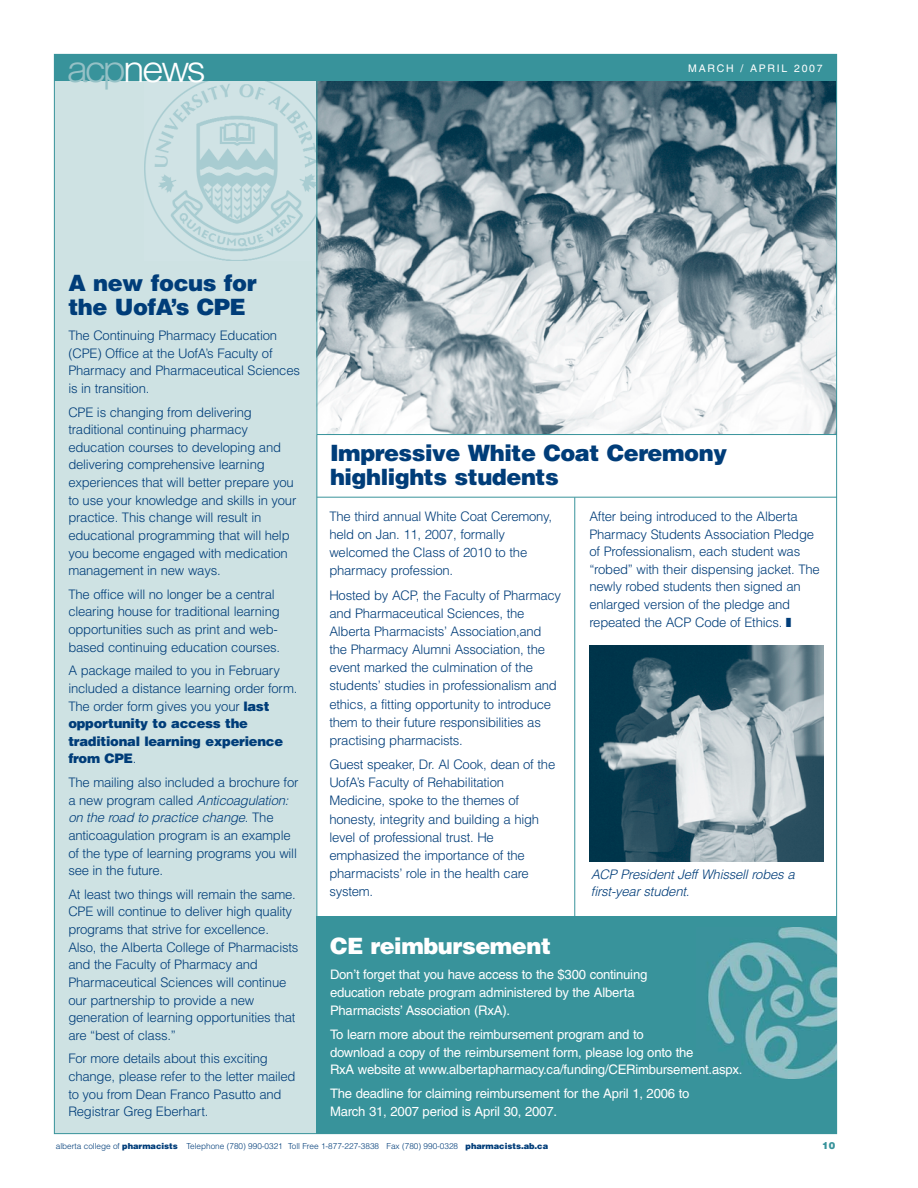
<style>
.page{position:relative;width:918px;height:1188px;background:#fff}
.page>*{position:absolute;margin:0;border:0;box-sizing:border-box;transform-origin:0 0}
.t1{font:300 37.05px "Helvetica";letter-spacing:-.075em;color:#fff;scale:1.05 1}
.t2{font:900 22.5px/24px "Helvetica";letter-spacing:-.02em;color:#003d79}
.t3{font:900 22.5px "Helvetica";letter-spacing:-.02em;color:#fff}
.t4{font:300 13.2px/17.7px "Helvetica";letter-spacing:-.015em;color:#003d79}
.t5{font:13.2px/17.9px "Helvetica";letter-spacing:-.015em;color:#fff}
.t6{font:italic 300 13.2px/17.7px "Helvetica";color:#003d79}
.t7{font:10.5px "Helvetica";letter-spacing:.165em;color:#fff}
.t8{font:900 9.75px "Helvetica";color:#38939b}
.t9{font:300 8.25px "Helvetica";letter-spacing:-.005em;color:#003d79}
.s1{color:#95c1c6}
.s2{font-weight:900}
.s3{font-style:italic}
</style>
<div class="page">
<div style="left:54px;top:68px;width:263px;height:1066px;background:#cee2e3"></div>
<img style="left:144px;top:81px;width:172px;height:179px">
<img style="left:317px;top:81px;width:518px;height:353px">
<div style="left:317px;top:917px;width:520px;height:217px;background:#38939b"></div>
<hr style="left:574px;top:497px;width:1px;height:637px;background:#38939b">
<div style="left:54px;top:54px;width:783px;height:27px;background:#38939b"></div>
<hr style="left:316px;top:81px;width:1px;height:1053px;background:#38939b">
<img style="left:708px;top:927px;width:129px;height:152px">
<hr style="left:317px;top:497px;width:520px;height:1px;background:#38939b">
<hr style="left:317px;top:434px;width:520px;height:1px;background:#38939b">
<img style="left:590px;top:646px;width:234px;height:215px">
<h1 class="t1" style="left:67px;top:55px;width:134px"><span class="s1">acp</span>news</h1>
<p class="t7" style="left:688px;top:65px;width:136px">MARCH / APRIL 2007</p>
<h2 class="t2" style="left:68px;top:273px;width:190px">A new focus for the UofA’s CPE</h2>
<p class="t4" style="left:68px;top:328px;width:233px">The Continuing Pharmacy Education (CPE) Office at the UofA’s Faculty of<br>Pharmacy and Pharmaceutical Sciences is in transition.</p>
<p class="t4" style="left:68px;top:404px;width:230px">CPE is changing from delivering traditional continuing pharmacy education courses to developing and delivering comprehensive learning experiences that will better prepare you to use your knowledge and skills in your practice. This change will result in educational programming that will help you become engaged with medication management in new ways.</p>
<p class="t4" style="left:68px;top:587px;width:213px">The office will no longer be a central clearing house for traditional learning opportunities such as print and web&shy;based continuing education courses.</p>
<p class="t4" style="left:68px;top:663px;width:231px">A package mailed to you in February included a distance learning order form.<br>The order form gives you your <span class="s2">last opportunity to access the traditional learning experience from CPE</span>.</p>
<p class="t4" style="left:68px;top:775px;width:232px">The mailing also included a brochure for a n ew p ro g ra m c a l l e d <span class="s3">Anticoagulation: on the road to practice change</span>. T h e anticoagulation program is an example of the type of learning programs you will see in the future.</p>
<p class="t4" style="left:68px;top:887px;width:232px">At least two things will remain the same.<br>CPE will continue to deliver high quality programs that strive for excellence.<br>Also, the Alberta College of Pharmacists and the Faculty of Pharmacy and Pharmaceutical Sciences will continue our partnership to provide a new generation of learning opportunities that are “best of class.”</p>
<p class="t4" style="left:68px;top:1051px;width:229px">For more details about this exciting change, please refer to the letter mailed to you from Dean Franco Pasutto and Registrar Greg Eberhart.</p>
<h2 class="t2" style="left:330px;top:443px;width:399px">Impressive White Coat Ceremony highlights students</h2>
<p class="t4" style="left:329px;top:508px;width:224px;line-height:18.1px">The third annual White Coat Ceremony, held on Jan. 11, 2007, formally welcomed the Class of 2010 to the pharmacy profession.</p>
<p class="t4" style="left:329px;top:587px;width:233px;line-height:18.1px">Hosted by ACP, the Faculty of Pharmacy and Pharmaceutical Sciences, the Alberta Pharmacists’ Association,and the Pharmacy Alumni Association, the event marked the culmination of the students’ studies in professionalism and ethics, a fitting opportunity to introduce them to their future responsibilities as practising pharmacists.</p>
<p class="t4" style="left:329px;top:757px;width:227px;line-height:18.1px">Guest speaker, Dr. Al Cook, dean of the<br>UofA’s Faculty of Rehabilitation<br>Medicine, spoke to the themes of honesty, integrity and building a high level of professional trust. He emphasized the importance of the pharmacists’ role in the health care system.</p>
<p class="t4" style="left:589px;top:509px;width:232px">After being introduced to the Alberta Pharmacy Students Association Pledge of Professionalism, each student was “robed” with their dispensing jacket. The newly robed students then signed an enlarged version of the pledge and repeated the ACP Code of Ethics. ■</p>
<p class="t6" style="left:591px;top:866px;width:208px">ACP President Jeff Whissell robes a first-year student.</p>
<h2 class="t3" style="left:330px;top:937px;width:223px">CE reimbursement</h2>
<p class="t5" style="left:330px;top:967px;width:319px">Don’t forget that you have access to the $300 continuing education rebate program administered by the Alberta<br>Pharmacists’ Association (RxA).</p>
<p class="t5" style="left:330px;top:1026px;width:414px">To learn more about the reimbursement program and to<br>download a copy of the reimbursement form, please log onto the<br>RxA website at www.albertapharmacy.ca/funding/CERimbursement.aspx.</p>
<p class="t5" style="left:330px;top:1086px;width:361px">The deadline for claiming reimbursement for the April 1, 2006 to<br>March 31, 2007 period is April 30, 2007.</p>
<p class="t9" style="left:56px;top:1143px;width:494px">alberta college of <span class="s2">pharmacists</span> Telephone (780) 990-0321 Toll Free 1-877-227-3838 Fax (780) 990-0328 <span class="s2">pharmacists.ab.ca</span></p>
<p class="t8" style="left:822px;top:1142px;width:15px">10</p>
</div>
